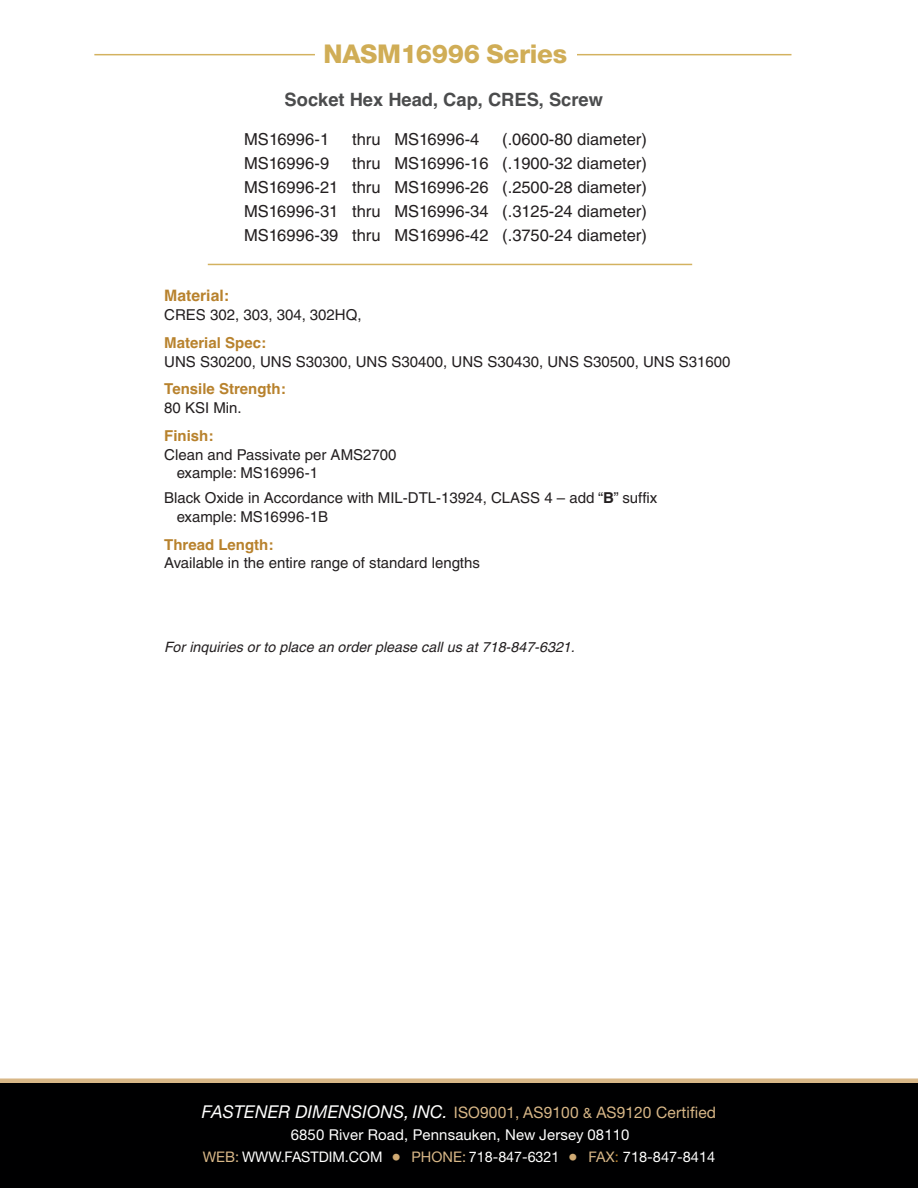
<style>
.page{position:relative;width:918px;height:1188px;background:#fff}
.page>*{position:absolute;margin:0;border:0;box-sizing:border-box;transform-origin:0 0}
.t1{font:800 25.8px "Helvetica Neue";letter-spacing:-.01em;color:#d0ad56}
.t2{font:700 18.3px "Helvetica";color:#4b4c4d}
.t3{font:16.5px/24px "Helvetica";color:#231f20;text-align:justify}
.t4{font:15.9px "Helvetica Neue";letter-spacing:.01em;color:#d8b787}
.t5{font:700 15.75px "Helvetica";color:#b8822d}
.t6{font:15px/18.8px "Helvetica";color:#231f20}
.t7{font:700 15px "Helvetica";color:#b8822d}
.t8{font:15px "Helvetica Neue";letter-spacing:.01em;color:#fff}
.t9{font:14.55px "Helvetica Neue";color:#fff}
.t10{font:italic 14.25px "Helvetica";letter-spacing:.005em;color:#231f20}
.s1{font-weight:700}
.s2{font-style:italic;font-size:17.7px;color:#fff}
.s3{font-size:14.25px}
.s4{color:#d8b787}
.s5{font-size:19.2px;color:#d0aa73}
.s6{color:#b8822d}
</style>
<div class="page">
<div style="left:0;top:1083px;width:918px;height:105px;background:#000001"></div>
<div style="left:0;top:1078px;width:918px;height:5px;background:#d8b787"></div>
<hr style="left:94px;top:54px;width:221px;height:1px;background:#d3b25f">
<hr style="left:577px;top:54px;width:214px;height:1px;background:#d3b25f">
<hr style="left:208px;top:264px;width:484px;height:1px;background:#d3b25f">
<h1 class="t1" style="left:323px;top:45px;width:245px">NASM16996 Series</h1>
<p class="t2" style="left:285px;top:89px;width:320px">Socket Hex Head, Cap, CRES, Screw</p>
<p class="t3" style="left:244px;top:129px;width:87px">MS16996-1</p>
<p class="t3" style="left:352px;top:129px;width:129px">thru MS16996-4</p>
<p class="t3" style="left:502px;top:129px;width:146px">(.0600-80 diameter)</p>
<p class="t3" style="left:244px;top:153px;width:87px">MS16996-9</p>
<p class="t3" style="left:244px;top:153px;width:404px;text-indent:108px">thru MS16996-16 (.1900-32 diameter)<br>MS16996-21 thru MS16996-26 (.2500-28 diameter)<br>MS16996-31 thru MS16996-34 (.3125-24 diameter)<br>MS16996-39 thru MS16996-42 (.3750-24 diameter)</p>
<p class="t5" style="left:164px;top:287px;width:66px">Material:</p>
<p class="t6" style="left:164px;top:307px;width:199px">CRES 302, 303, 304, 302HQ,</p>
<p class="t7" style="left:164px;top:334px;width:103px">Material Spec:</p>
<p class="t6" style="left:164px;top:353px;width:568px">UNS S30200, UNS S30300, UNS S30400, UNS S30430, UNS S30500, UNS S31600</p>
<p class="t7" style="left:164px;top:380px;width:123px">Tensile Strength:</p>
<p class="t6" style="left:164px;top:400px;width:79px">80 KSI Min.</p>
<p class="t7" style="left:164px;top:427px;width:51px">Finish:</p>
<p class="t6" style="left:177px;top:446px;width:221px;text-indent:-12px">Clean and Passivate per AMS2700 example: MS16996-1</p>
<p class="t6" style="left:177px;top:490px;width:482px;text-indent:-12px">Black Oxide in Accordance with MIL-DTL-13924, CLASS 4 – add “<span class="s1">B</span>” suffix example: MS16996-1B</p>
<p class="t7" style="left:164px;top:536px;width:111px">Thread Length:</p>
<p class="t6" style="left:164px;top:555px;width:317px">Available in the entire range of standard lengths</p>
<p class="t10" style="left:164px;top:642px;width:412px">For inquiries or to place an order please call us at 718-847-6321.</p>
<p class="t4" style="left:202px;top:1107px;width:516px"><span class="s2">FASTENER DIMENSIONS, INC.</span> ISO9001, AS9100 <span class="s3">&amp;</span> AS9120 Certified</p>
<p class="t8" style="left:291px;top:1129px;width:340px">6850 River Road, Pennsauken, New Jersey 08110</p>
<p class="t9" style="left:203px;top:1152px;width:514px"><span class="s4">WEB:</span> WWW.FASTDIM.COM <span class="s5">•</span> <span class="s4">PHONE:</span> 718-847-6321 <span class="s5">•</span> <span class="s4">FAX</span><span class="s6">:</span> 718-847-8414</p>
</div>
